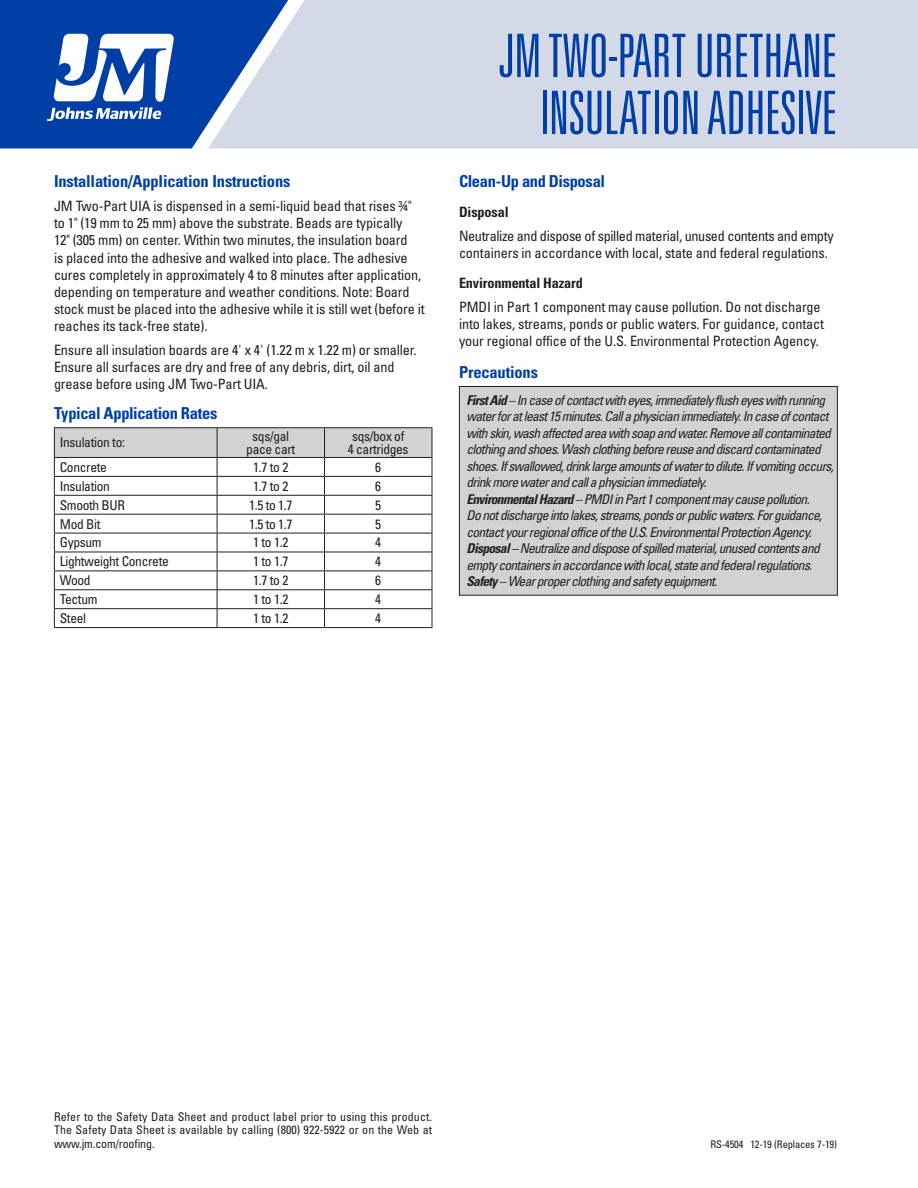
<style>
.page{position:relative;width:918px;height:1188px;background:#fff}
.page>*{position:absolute;margin:0;border:0;box-sizing:border-box;transform-origin:0 0}
.t1{font:300 ultra-condensed 60px/57px "Univers LT Std";letter-spacing:-.01em;color:#0040a6;text-align:right}
.GREEN_section_HEAD{font:700 condensed 16.5px "Univers LT Std";letter-spacing:-.01em;color:#0040a6}
._8___auto_BODY{font:condensed 14.25px/17.1px "Univers LT Std";letter-spacing:-.01em;color:#231f20}
.t2{font:700 condensed 14.25px "Univers LT Std";letter-spacing:-.01em;color:#231f20}
._8___auto_BODY-2{font:italic condensed 13.5px/16.5px "Univers LT Std";letter-spacing:-.05em;color:#231f20}
.t3{font:condensed 13.5px/13.5px "Univers LT Std";letter-spacing:-.025em;color:#231f20;text-align:center}
._8___auto_BODY-3{font:condensed 12px/13.5px "Univers LT Std";letter-spacing:.005em;color:#231f20;text-align:justify}
.t4{font:condensed 10.5px "Univers LT Std";letter-spacing:-.015em;color:#231f20}
.s1{font-weight:700}
</style>
<div class="page">
<div style="left:0;top:0;width:208px;height:148px;background:#0040a6"></div>
<div style="left:208px;top:0;width:710px;height:148px;background:#d4d9e8"></div>
<svg style="left:47px;top:34px;width:127px;height:87px"></svg>
<hr style="left:217px;top:427px;width:108px;height:1px;background:#231f20">
<hr style="left:325px;top:427px;width:107px;height:1px;background:#231f20">
<hr style="left:54px;top:427px;width:163px;height:1px;background:#231f20">
<svg style="left:54px;top:428px;width:379px;height:200px"></svg>
<hr style="left:54px;top:533px;width:163px;height:1px;background:#231f20">
<hr style="left:54px;top:552px;width:163px;height:1px;background:#231f20">
<hr style="left:54px;top:571px;width:163px;height:1px;background:#231f20">
<hr style="left:54px;top:589px;width:163px;height:1px;background:#231f20">
<hr style="left:54px;top:608px;width:163px;height:1px;background:#231f20">
<hr style="left:54px;top:627px;width:163px;height:1px;background:#231f20">
<hr style="left:54px;top:495px;width:163px;height:1px;background:#231f20">
<div style="left:459px;top:386px;width:378px;height:209px;background:#d1d2d4"></div>
<div style="left:459px;top:386px;width:379px;height:210px;border:1px solid #231f20"></div>
<p class="GREEN_section_HEAD" style="left:54px;top:171px;width:238px">Installation/Application Instructions</p>
<p class="_8___auto_BODY" style="left:54px;top:197px;width:372px">JM Two-Part UIA is dispensed in a semi-liquid bead that rises ¾" to 1" (19 mm to 25 mm) above the substrate. Beads are typically<br>12" (305 mm) on center. Within two minutes, the insulation board<br>is placed into the adhesive and walked into place. The adhesive cures completely in approximately 4 to 8 minutes after application, depending on temperature and weather conditions. Note: Board stock must be placed into the adhesive while it is still wet (before it reaches its tack-free state).</p>
<p class="_8___auto_BODY" style="left:54px;top:341px;width:364px">Ensure all insulation boards are 4' x 4' (1.22 m x 1.22 m) or smaller.<br>Ensure all surfaces are dry and free of any debris, dirt, oil and grease before using JM Two-Part UIA.</p>
<p class="GREEN_section_HEAD" style="left:54px;top:403px;width:165px">Typical Application Rates</p>
<p class="t3" style="left:60px;top:436px;width:67px">Insulation to:</p>
<p class="t3" style="left:246px;top:429px;width:51px">sqs/gal pace cart</p>
<p class="t3" style="left:348px;top:429px;width:62px">sqs/box of<br>4 cartridges</p>
<p class="t3" style="left:60px;top:460px;width:49px">Concrete</p>
<p class="t3" style="left:253px;top:460px;width:37px">1.7 to 2</p>
<p class="t3" style="left:375px;top:460px;width:7px">6</p>
<p class="t3" style="left:60px;top:479px;width:52px">Insulation</p>
<p class="t3" style="left:253px;top:479px;width:37px">1.7 to 2</p>
<p class="t3" style="left:375px;top:479px;width:7px">6</p>
<p class="t3" style="left:60px;top:498px;width:67px">Smooth BUR</p>
<p class="t3" style="left:249px;top:498px;width:45px">1.5 to 1.7</p>
<p class="t3" style="left:375px;top:498px;width:7px">5</p>
<p class="t3" style="left:60px;top:517px;width:42px">Mod Bit</p>
<p class="t3" style="left:249px;top:517px;width:45px">1.5 to 1.7</p>
<p class="t3" style="left:375px;top:517px;width:7px">5</p>
<p class="t3" style="left:60px;top:536px;width:43px">Gypsum</p>
<p class="t3" style="left:253px;top:536px;width:37px">1 to 1.2</p>
<p class="t3" style="left:375px;top:536px;width:7px">4</p>
<p class="t3" style="left:60px;top:555px;width:111px">Lightweight Concrete</p>
<p class="t3" style="left:253px;top:555px;width:37px">1 to 1.7</p>
<p class="t3" style="left:375px;top:555px;width:7px">4</p>
<p class="t3" style="left:60px;top:573px;width:32px">Wood</p>
<p class="t3" style="left:253px;top:573px;width:37px">1.7 to 2</p>
<p class="t3" style="left:375px;top:573px;width:7px">6</p>
<p class="t3" style="left:60px;top:592px;width:39px">Tectum</p>
<p class="t3" style="left:253px;top:592px;width:37px">1 to 1.2</p>
<p class="t3" style="left:375px;top:592px;width:7px">4</p>
<p class="t3" style="left:60px;top:611px;width:28px">Steel</p>
<p class="t3" style="left:253px;top:611px;width:37px">1 to 1.2</p>
<p class="t3" style="left:375px;top:611px;width:7px">4</p>
<p class="t1" style="left:498px;top:27px;width:340px">JM TWO-PART URETHANE<br>INSULATION ADHESIVE</p>
<p class="GREEN_section_HEAD" style="left:459px;top:171px;width:148px">Clean-Up and Disposal</p>
<p class="t2" style="left:459px;top:203px;width:51px">Disposal</p>
<p class="_8___auto_BODY" style="left:459px;top:227px;width:376px">Neutralize and dispose of spilled material, unused contents and empty containers in accordance with local, state and federal regulations.</p>
<p class="t2" style="left:459px;top:274px;width:125px">Environmental Hazard</p>
<p class="_8___auto_BODY" style="left:459px;top:298px;width:367px">PMDI in Part 1 component may cause pollution. Do not discharge into lakes, streams, ponds or public waters. For guidance, contact your regional office of the U.S. Environmental Protection Agency.</p>
<p class="GREEN_section_HEAD" style="left:459px;top:362px;width:81px">Precautions</p>
<p class="_8___auto_BODY-2" style="left:466px;top:392px;width:369px"><span class="s1">First Aid</span> – In case of contact with eyes, immediately flush eyes with running water for at least 15 minutes. Call a physician immediately. In case of contact with skin, wash affected area with soap and water. Remove all contaminated clothing and shoes. Wash clothing before reuse and discard contaminated shoes. If swallowed, drink large amounts of water to dilute. If vomiting occurs, drink more water and call a physician immediately.</p>
<p class="_8___auto_BODY-2" style="left:466px;top:491px;width:357px"><span class="s1">Environmental Hazard</span> – PMDI in Part 1 component may cause pollution.<br>Do not discharge into lakes, streams, ponds or public waters. For guidance, contact your regional office of the U.S. Environmental Protection Agency.</p>
<p class="_8___auto_BODY-2" style="left:466px;top:540px;width:355px"><span class="s1">Disposal</span> – Neutralize and dispose of spilled material, unused contents and empty containers in accordance with local, state and federal regulations.</p>
<p class="_8___auto_BODY-2" style="left:466px;top:573px;width:252px"><span class="s1">Safety</span> – Wear proper clothing and safety equipment.</p>
<p class="_8___auto_BODY-3" style="left:54px;top:1109px;width:380px">Refer to the Safety Data Sheet and product label prior to using this product.<br>The Safety Data Sheet is available by calling (800) 922-5922 or on the Web at www.jm.com/roofing.</p>
<p class="t4" style="left:711px;top:1137px;width:128px">RS-4504 12-19 (Replaces 7-19)</p>
</div>
